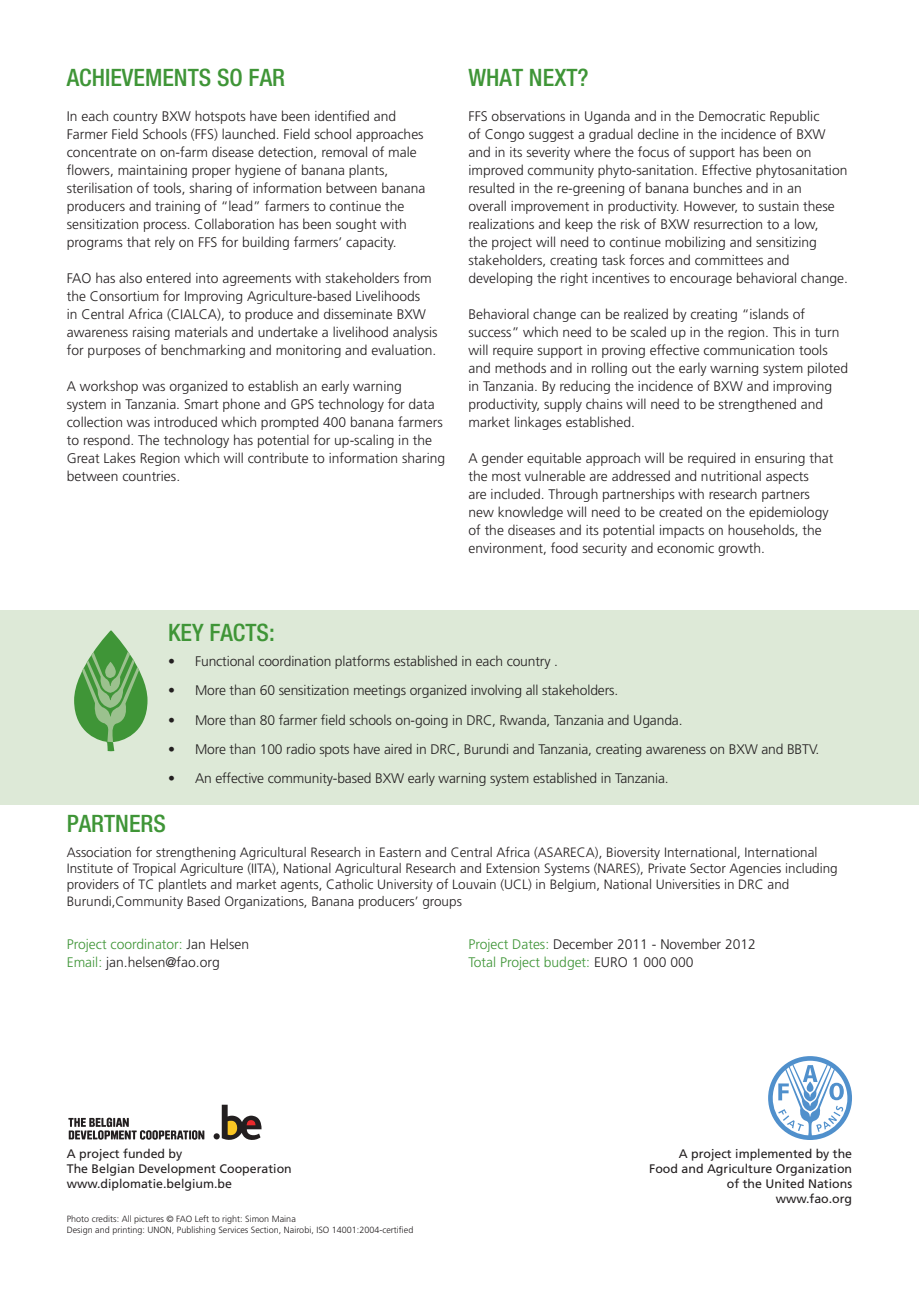
<style>
.page{position:relative;width:919px;height:1289px;background:#fff}
.page>*{position:absolute;margin:0;border:0;box-sizing:border-box;transform-origin:0 0}
.t1{font:500 condensed 24px "Helvetica Neue";color:#3f9537}
.t2{font:300 13.8px/18px "Frutiger";color:#231f20}
.t3{font:300 13.5px/16.2px "Frutiger";color:#231f20}
.t4{font:12.3px/14.9px "Frutiger";color:#231f20;text-align:right}
.t5{font:300 9px/10.8px "Frutiger";color:#231f20}
.s1{color:#3f9537}
</style>
<div class="page">
<div style="left:0;top:610px;width:918px;height:194px;background:#dde9d7"></div>
<svg style="left:768px;top:1056px;width:84px;height:83px"></svg>
<svg style="left:74px;top:630px;width:73px;height:121px"></svg>
<svg style="left:222px;top:1104px;width:39px;height:35px"></svg>
<div style="left:213px;top:1133px;width:7px;height:6px;background:#231f20;border-radius:50%"></div>
<svg style="left:68px;top:1117px;width:136px;height:22px"></svg>
<h1 class="t1" style="left:67px;top:63px;width:220px">ACHIEVEMENTS SO FAR</h1>
<p class="t2" style="left:67px;top:107px;width:360px">In each country BXW hotspots have been identified and Farmer Field Schools (FFS) launched. Field school approaches concentrate on on-farm disease detection, removal of male flowers, maintaining proper hygiene of banana plants, sterilisation of tools, sharing of information between banana producers and training of “lead” farmers to continue the sensitization process. Collaboration has been sought with programs that rely on FFS for building farmers’ capacity.</p>
<p class="t2" style="left:67px;top:269px;width:372px">FAO has also entered into agreements with stakeholders from the Consortium for Improving Agriculture-based Livelihoods<br>in Central Africa (CIALCA), to produce and disseminate BXW awareness raising materials and undertake a livelihood analysis for purposes of benchmarking and monitoring and evaluation.</p>
<p class="t2" style="left:67px;top:377px;width:380px">A workshop was organized to establish an early warning system in Tanzania. Smart phone and GPS technology for data collection was introduced which prompted 400 banana farmers to respond. The technology has potential for up-scaling in the Great Lakes Region which will contribute to information sharing between countries.</p>
<h1 class="t1" style="left:468px;top:63px;width:121px">WHAT NEXT?</h1>
<p class="t2" style="left:468px;top:107px;width:381px">FFS observations in Uganda and in the Democratic Republic<br>of Congo suggest a gradual decline in the incidence of BXW and in its severity where the focus of support has been on improved community phyto-sanitation. Effective phytosanitation resulted in the re-greening of banana bunches and in an<br>overall improvement in productivity. However, to sustain these realizations and keep the risk of BXW resurrection to a low,<br>the project will need to continue mobilizing and sensitizing stakeholders, creating task forces and committees and developing the right incentives to encourage behavioral change.</p>
<p class="t2" style="left:468px;top:305px;width:381px">Behavioral change can be realized by creating “islands of success” which need to be scaled up in the region. This in turn will require support in proving effective communication tools and methods and in rolling out the early warning system piloted in Tanzania. By reducing the incidence of BXW and improving productivity, supply chains will need to be strengthened and market linkages established.</p>
<p class="t2" style="left:468px;top:449px;width:366px">A gender equitable approach will be required in ensuring that the most vulnerable are addressed and nutritional aspects<br>are included. Through partnerships with research partners new knowledge will need to be created on the epidemiology of the diseases and its potential impacts on households, the environment, food security and economic growth.</p>
<h1 class="t1" style="left:168px;top:617px;width:54px">KEY FACTS</h1>
<h1 class="t1" style="left:269px;top:617px;width:7px">:</h1>
<p class="t2" style="left:168px;top:652px;width:391px">• Functional coordination platforms established in each country .</p>
<p class="t2" style="left:168px;top:681px;width:452px">• More than 60 sensitization meetings organized involving all stakeholders.</p>
<p class="t2" style="left:168px;top:710px;width:516px">• More than 80 farmer field schools on-going in DRC, Rwanda, Tanzania and Uganda.</p>
<p class="t2" style="left:168px;top:740px;width:652px">• More than 100 radio spots have aired in DRC, Burundi and Tanzania, creating awareness on BXW and BBTV.</p>
<p class="t2" style="left:168px;top:769px;width:502px">• An effective community-based BXW early warning system established in Tanzania.</p>
<h1 class="t1" style="left:67px;top:809px;width:101px">PARTNERS</h1>
<p class="t3" style="left:67px;top:844px;width:772px">Association for strengthening Agricultural Research in Eastern and Central Africa (ASARECA), Bioversity International, International Institute of Tropical Agriculture (IITA), National Agricultural Research and Extension Systems (NARES), Private Sector Agencies including providers of TC plantlets and market agents, Catholic University of Louvain (UCL) in Belgium, National Universities in DRC and Burundi,Community Based Organizations, Banana producers’ groups</p>
<p class="t2" style="left:67px;top:935px;width:184px"><span class="s1">Project coordinator:</span> Jan Helsen<br><span class="s1">Email:</span> jan.helsen@fao.org</p>
<p class="t2" style="left:468px;top:935px;width:289px"><span class="s1">Project Dates:</span> December 2011 - November 2012<br><span class="s1">Total Project budget:</span> EURO 1 000 000</p>
<p class="t4" style="left:67px;top:1146px;width:226px;text-align:left">A project funded by<br>The Belgian Development Cooperation www.diplomatie.belgium.be</p>
<p class="t5" style="left:67px;top:1213px;width:348px">Photo credits: All pictures © FAO Left to right: Simon Maina<br>Design and printing: UNON, Publishing Services Section, Nairobi, ISO 14001:2004-certified</p>
<p class="t4" style="left:649px;top:1146px;width:204px">A project implemented by the<br>Food and Agriculture Organization of the United Nations www.fao.org</p>
</div>
